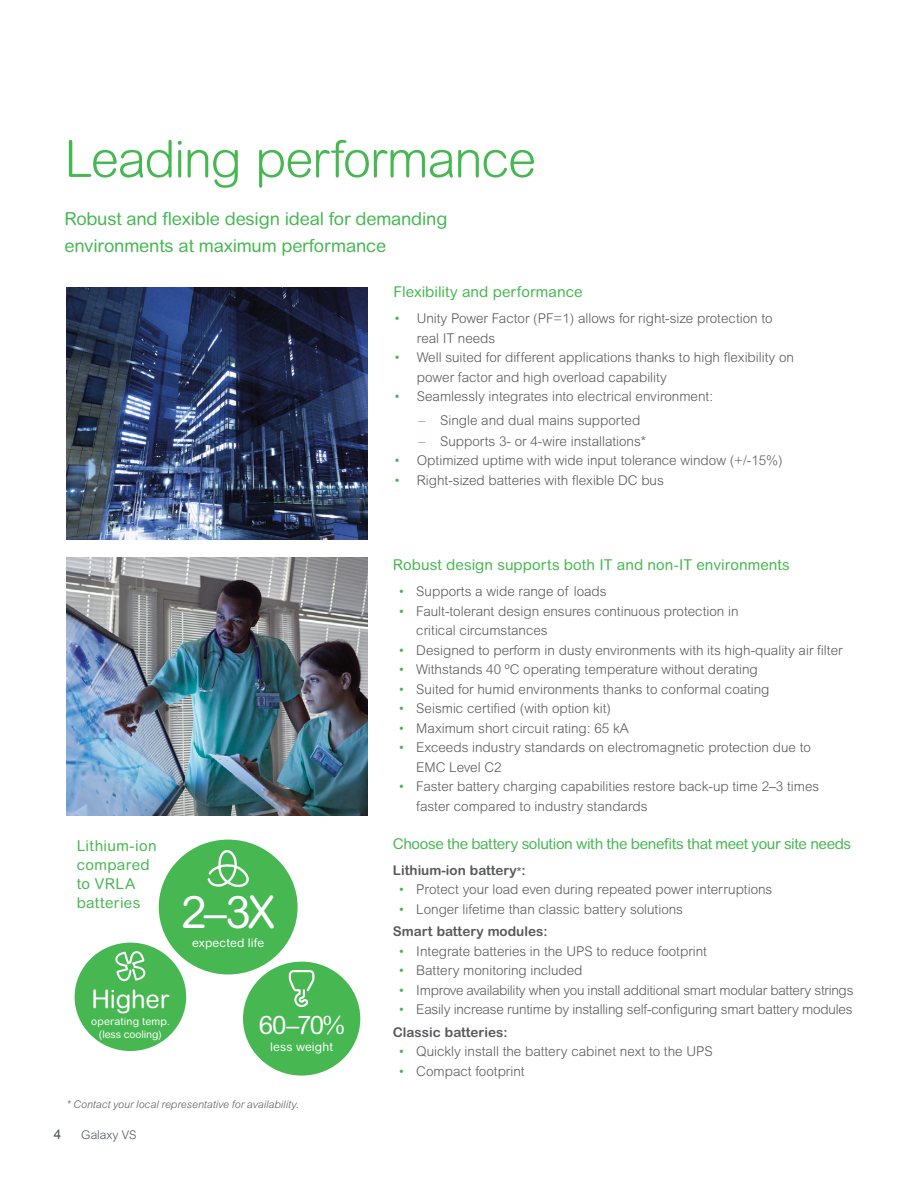
<style>
.page{position:relative;width:918px;height:1188px;background:#fff}
.page>*{position:absolute;margin:0;border:0;box-sizing:border-box;transform-origin:0 0}
.t1{font:300 51px "Arial Rounded MT Pro";letter-spacing:-.025em;color:#46b751}
.t2{font:45px "Arial Rounded MT Pro";color:#fff}
.t3{font:25.5px "Arial Rounded MT Pro";letter-spacing:-.01em;color:#fff}
.t4{font:18px/27px "Arial Rounded MT Pro";letter-spacing:-.01em;color:#46b751}
.t5{font:15px "Arial Rounded MT Pro";color:#46b751}
.t6{font:15px "Arial Rounded MT Pro";letter-spacing:-.025em;color:#46b751}
.t7{font:15px/19px "Arial Rounded MT Pro";letter-spacing:.025em;color:#46b751}
.t8{font:300 13.5px/19.5px "Arial Rounded MT Std";color:#58595b}
.t9{font:300 13.5px "Arial Rounded MT Std";letter-spacing:-.02em;color:#58595b}
.t10{font:700 13.5px "Arial Rounded MT Std";color:#58595b}
.t11{font:13.5px "Arial";color:#4d555b}
.t12{font:12px "Arial Rounded MT Pro";letter-spacing:.01em;color:#fff}
.t13{font:300 12px "Arial Rounded MT Std";color:#4d555b}
.t14{font:italic 300 10.5px "Arial MT Std";letter-spacing:.005em;color:#58595b}
.t15{font:10.5px/12.3px "Arial Rounded MT Pro";letter-spacing:.01em;color:#fff;text-align:center}
.s1{color:#46b751}
.s2{font-family:"Arial MT Std";color:#46b751}
.s3{font-family:"Arial Rounded MT Pro";font-weight:400}
.s4{font-size:10.5px}
.s5{font-weight:700}
</style>
<div class="page">
<img style="left:67px;top:557px;width:301px;height:258px">
<img style="left:67px;top:287px;width:301px;height:253px">
<div style="left:159px;top:840px;width:139px;height:134px;background:#46b751;border-radius:50%"></div>
<svg style="left:207px;top:850px;width:42px;height:38px"></svg>
<div style="left:75px;top:943px;width:111px;height:108px;background:#46b751;border-radius:50%"></div>
<svg style="left:115px;top:951px;width:30px;height:30px"></svg>
<div style="left:243px;top:962px;width:117px;height:114px;background:#46b751;border-radius:50%"></div>
<svg style="left:289px;top:970px;width:25px;height:37px"></svg>
<h1 class="t1" style="left:64px;top:130px;width:473px">Leading performance</h1>
<h3 class="t4" style="left:64px;top:206px;width:385px">Robust and flexible design ideal for demanding environments at maximum performance</h3>
<p class="t5" style="left:393px;top:283px;width:191px">Flexibility and performance</p>
<p class="t8" style="left:417px;top:309px;width:357px;text-indent:-22px"><span class="s1">•</span> Unity Power Factor (PF=1) allows for right-size protection to real IT needs</p>
<p class="t8" style="left:417px;top:348px;width:379px;text-indent:-22px"><span class="s1">•</span> Well suited for different applications thanks to high flexibility on power factor and high overload capability</p>
<p class="t8" style="left:395px;top:387px;width:320px"><span class="s1">•</span> Seamlessly integrates into electrical environment:</p>
<p class="t8" style="left:419px;top:411px;width:223px"><span class="s2">–</span> Single and dual mains supported</p>
<p class="t8" style="left:419px;top:432px;width:229px"><span class="s2">–</span> Supports 3- or 4-wire installations*</p>
<p class="t8" style="left:395px;top:451px;width:389px"><span class="s1">•</span> Optimized uptime with wide input tolerance window (+/-15%)</p>
<p class="t8" style="left:395px;top:470px;width:270px"><span class="s1">•</span> Right-sized batteries with flexible DC bus</p>
<p class="t7" style="left:77px;top:837px;width:81px">Lithium-ion compared to VRLA batteries</p>
<h2 class="t2" style="left:181px;top:886px;width:95px">2–3X</h2>
<p class="t12" style="left:192px;top:936px;width:74px">expected life</p>
<h3 class="t3" style="left:91px;top:984px;width:79px">Higher</h3>
<p class="t15" style="left:91px;top:1016px;width:80px">operating temp. (less cooling)</p>
<h3 class="t3" style="left:259px;top:1010px;width:87px">60–70%</h3>
<p class="t12" style="left:270px;top:1040px;width:64px">less weight</p>
<p class="t14" style="left:67px;top:1098px;width:234px">* Contact your local representative for availability.</p>
<p class="t11" style="left:54px;top:1125px;width:9px">4</p>
<p class="t13" style="left:81px;top:1128px;width:57px">Galaxy VS</p>
<p class="t5" style="left:393px;top:556px;width:399px">Robust design supports both IT and non-IT environments</p>
<p class="t8" style="left:399px;top:582px;width:209px"><span class="s1">•</span> Supports a wide range of loads</p>
<p class="t8" style="left:416px;top:601px;width:324px;text-indent:-17px"><span class="s1">•</span> Fault-tolerant design ensures continuous protection in critical circumstances</p>
<p class="t8" style="left:399px;top:640px;width:445px"><span class="s1">•</span> Designed to perform in dusty environments with its high-quality air filter</p>
<p class="t8" style="left:399px;top:660px;width:360px"><span class="s1">•</span> Withstands 40 ºC operating temperature without derating</p>
<p class="t8" style="left:399px;top:679px;width:372px"><span class="s1">•</span> Suited for humid environments thanks to conformal coating</p>
<p class="t8" style="left:399px;top:699px;width:214px"><span class="s1">•</span> Seismic certified (with option kit)</p>
<p class="t8" style="left:399px;top:718px;width:231px"><span class="s1">•</span> Maximum short circuit rating: 65 kA</p>
<p class="t8" style="left:416px;top:738px;width:396px;text-indent:-17px"><span class="s1">•</span> Exceeds industry standards on electromagnetic protection due to<br>EMC Level C2</p>
<p class="t8" style="left:416px;top:777px;width:404px;text-indent:-17px"><span class="s1">•</span> Faster battery charging capabilities restore back-up time 2<span class="s3">–</span>3 times faster compared to industry standards</p>
<p class="t6" style="left:393px;top:835px;width:460px">Choose the battery solution with the benefits that meet your site needs</p>
<p class="t10" style="left:393px;top:862px;width:134px">Lithium-ion battery<span class="s4">*</span>:</p>
<p class="t8" style="left:399px;top:880px;width:375px"><span class="s1">•</span> Protect your load even during repeated power interruptions</p>
<p class="t8" style="left:393px;top:898px;width:292px;line-height:22.5px;text-indent:6px"><span class="s1">•</span> Longer lifetime than classic battery solutions<br><span class="s5">Smart battery modules:</span></p>
<p class="t8" style="left:399px;top:941px;width:310px"><span class="s1">•</span> Integrate batteries in the UPS to reduce footprint</p>
<p class="t8" style="left:399px;top:961px;width:185px"><span class="s1">•</span> Battery monitoring included</p>
<p class="t9" style="left:399px;top:982px;width:456px"><span class="s1">•</span> Improve availability when you install additional smart modular battery strings</p>
<p class="t8" style="left:393px;top:998px;width:461px;line-height:22.5px;text-indent:6px"><span class="s1">•</span> Easily increase runtime by installing self-configuring smart battery modules<br><span class="s5">Classic batteries:</span></p>
<p class="t8" style="left:399px;top:1042px;width:315px"><span class="s1">•</span> Quickly install the battery cabinet next to the UPS</p>
<p class="t8" style="left:399px;top:1061px;width:127px"><span class="s1">•</span> Compact footprint</p>
</div>
